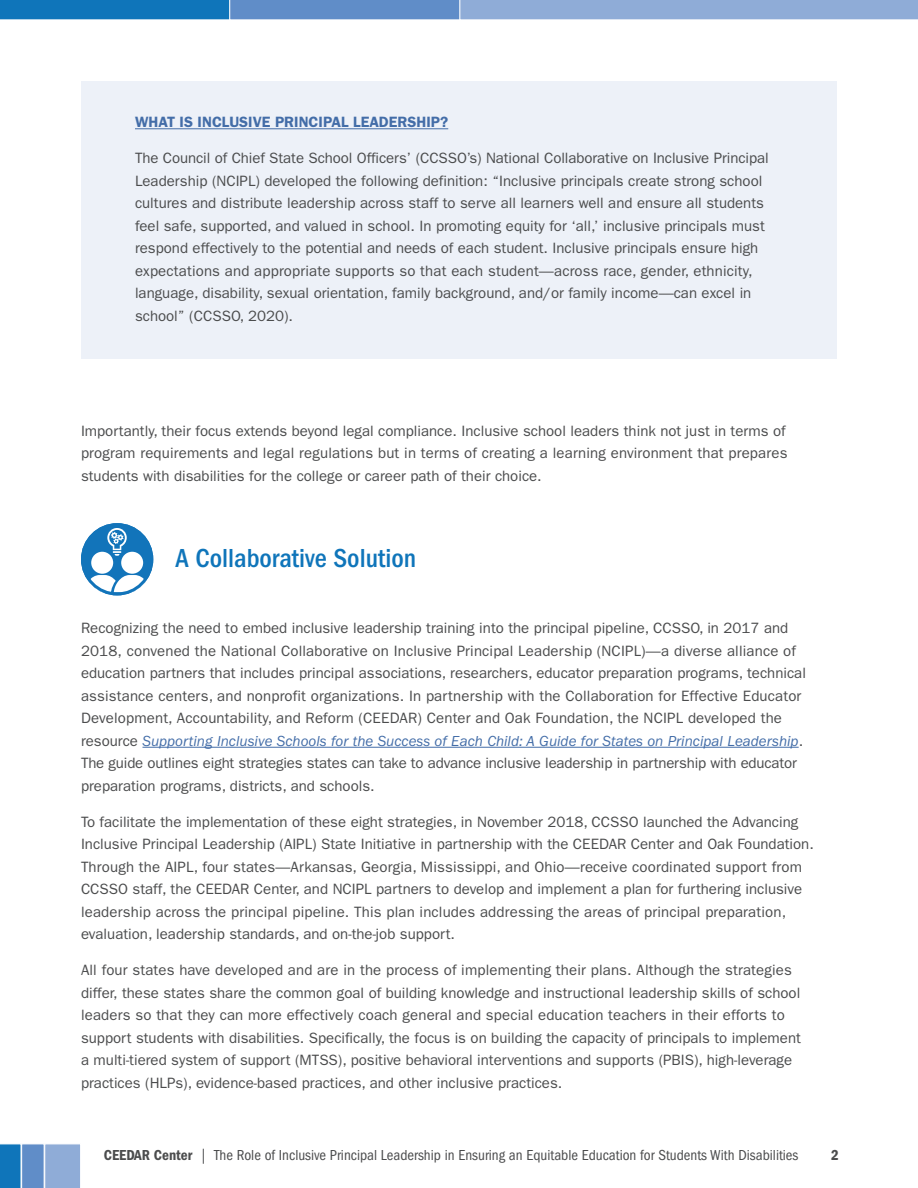
<style>
.page{position:relative;width:918px;height:1188px;background:#fff}
.page>*{position:absolute;margin:0;border:0;box-sizing:border-box;transform-origin:0 0}
.t1{font:500 condensed 27px "ITC Franklin Gothic Std";color:#0f75ba}
.t2{font:15px/22.5px "ITC Franklin Gothic Std";color:#4b4c4d}
.t3{font:condensed 15px "ITC Franklin Gothic Std";color:#4b4c4d}
.t4{font:600 15px "ITC Franklin Gothic Std";color:#436da8}
.t5{font:15px "ITC Franklin Gothic Std Dm Cd";color:#4b4c4d}
.s1{font-style:italic;color:#436da8}
.s2{font-family:"ITC Franklin Gothic Std Dm Cd";font-stretch:normal}
</style>
<div class="page">
<svg style="left:0;top:1144px;width:80px;height:44px;background:#6799cd"></svg>
<svg style="left:0;top:0;width:918px;height:20px;background:#689acd"></svg>
<hr style="left:142px;top:747px;width:657px;height:1px;background:#436da8">
<div style="left:81px;top:81px;width:756px;height:277px;background:#edf1f8"></div>
<hr style="left:135px;top:128px;width:313px;height:1px;background:#436da8">
<svg style="left:81px;top:523px;width:72px;height:72px"></svg>
<h2 class="t4" style="left:135px;top:113px;width:315px">WHAT IS INCLUSIVE PRINCIPAL LEADERSHIP?</h2>
<p class="t2" style="left:135px;top:147px;width:635px">The Council of Chief State School Officers’ (CCSSO’s) National Collaborative on Inclusive Principal Leadership (NCIPL) developed the following definition: “Inclusive principals create strong school cultures and distribute leadership across staff to serve all learners well and ensure all students feel safe, supported, and valued in school. In promoting equity for ‘all,’ inclusive principals must respond effectively to the potential and needs of each student. Inclusive principals ensure high expectations and appropriate supports so that each student—across race, gender, ethnicity, language, disability, sexual orientation, family background, and/or family income—can excel in school” (CCSSO, 2020).</p>
<p class="t2" style="left:81px;top:420px;width:708px;text-align:justify">Importantly, their focus extends beyond legal compliance. Inclusive school leaders think not just in terms of program requirements and legal regulations but in terms of creating a learning environment that prepares students with disabilities for the college or career path of their choice.</p>
<h2 class="t1" style="left:176px;top:543px;width:242px">A Collaborative Solution</h2>
<p class="t2" style="left:81px;top:617px;width:726px">Recognizing the need to embed inclusive leadership training into the principal pipeline, CCSSO, in 2017 and 2018, convened the National Collaborative on Inclusive Principal Leadership (NCIPL)—a diverse alliance of education partners that includes principal associations, researchers, educator preparation programs, technical assistance centers, and nonprofit organizations. In partnership with the Collaboration for Effective Educator Development, Accountability, and Reform (CEEDAR) Center and Oak Foundation, the NCIPL developed the resource <span class="s1">Supporting Inclusive Schools for the Success of Each Child: A Guide for States on Principal Leadership</span>.<br>The guide outlines eight strategies states can take to advance inclusive leadership in partnership with educator preparation programs, districts, and schools.</p>
<p class="t2" style="left:81px;top:811px;width:734px">To facilitate the implementation of these eight strategies, in November 2018, CCSSO launched the Advancing Inclusive Principal Leadership (AIPL) State Initiative in partnership with the CEEDAR Center and Oak Foundation.<br>Through the AIPL, four states—Arkansas, Georgia, Mississippi, and Ohio—receive coordinated support from CCSSO staff, the CEEDAR Center, and NCIPL partners to develop and implement a plan for furthering inclusive leadership across the principal pipeline. This plan includes addressing the areas of principal preparation, evaluation, leadership standards, and on-the-job support.</p>
<p class="t2" style="left:81px;top:959px;width:721px">All four states have developed and are in the process of implementing their plans. Although the strategies differ, these states share the common goal of building knowledge and instructional leadership skills of school leaders so that they can more effectively coach general and special education teachers in their efforts to support students with disabilities. Specifically, the focus is on building the capacity of principals to implement a multi-tiered system of support (MTSS), positive behavioral interventions and supports (PBIS), high-leverage practices (HLPs), evidence-based practices, and other inclusive practices.</p>
<p class="t3" style="left:104px;top:1146px;width:696px"><span class="s2">CEEDAR Center</span> | The Role of Inclusive Principal Leadership in Ensuring an Equitable Education for Students With Disabilities</p>
<p class="t5" style="left:831px;top:1146px;width:9px">2</p>
</div>
